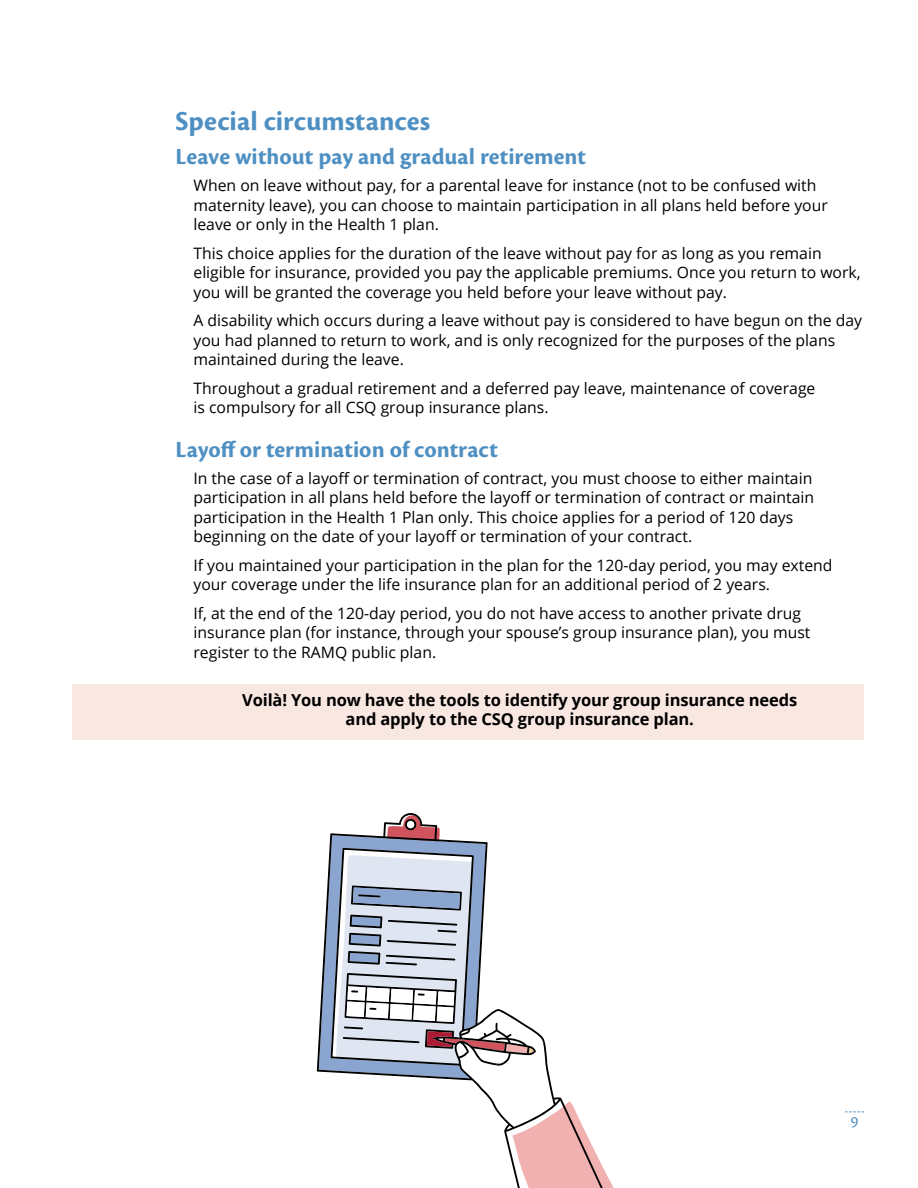
<style>
.page{position:relative;width:918px;height:1188px;background:#fff}
.page>*{position:absolute;margin:0;border:0;box-sizing:border-box;transform-origin:0 0}
.t1{font:700 28.5px "Cronos Pro";color:#4f90c3}
.t2{font:700 24px "Cronos Pro";color:#4f90c3}
.t3{font:700 16.5px/19.5px "Open Sans";letter-spacing:-.01em;color:#000;text-align:center}
.t4{font:16.5px "Cronos Pro";color:#4f90c3}
.t5{font:15.75px/19.5px "Open Sans";color:#000}
</style>
<div class="page">
<svg style="left:845px;top:1112px;width:19px;height:1px"></svg>
<div style="left:72px;top:684px;width:792px;height:56px;background:#f9e7e2"></div>
<svg style="left:319px;top:815px;width:295px;height:373px"></svg>
<h1 class="t1" style="left:176px;top:105px;width:256px">Special circumstances</h1>
<h2 class="t2" style="left:176px;top:143px;width:412px">Leave without pay and gradual retirement</h2>
<p class="t5" style="left:194px;top:175px;width:636px">When on leave without pay, for a parental leave for instance (not to be confused with maternity leave), you can choose to maintain participation in all plans held before your leave or only in the Health 1 plan.</p>
<p class="t5" style="left:194px;top:243px;width:669px">This choice applies for the duration of the leave without pay for as long as you remain eligible for insurance, provided you pay the applicable premiums. Once you return to work, you will be granted the coverage you held before your leave without pay.</p>
<p class="t5" style="left:194px;top:310px;width:670px">A disability which occurs during a leave without pay is considered to have begun on the day you had planned to return to work, and is only recognized for the purposes of the plans maintained during the leave.</p>
<p class="t5" style="left:194px;top:378px;width:623px">Throughout a gradual retirement and a deferred pay leave, maintenance of coverage is compulsory for all CSQ group insurance plans.</p>
<h2 class="t2" style="left:176px;top:435px;width:324px">Layoff or termination of contract</h2>
<p class="t5" style="left:194px;top:468px;width:622px">In the case of a layoff or termination of contract, you must choose to either maintain participation in all plans held before the layoff or termination of contract or maintain participation in the Health 1 Plan only. This choice applies for a period of 120 days beginning on the date of your layoff or termination of your contract.</p>
<p class="t5" style="left:194px;top:555px;width:641px">If you maintained your participation in the plan for the 120-day period, you may extend your coverage under the life insurance plan for an additional period of 2 years.</p>
<p class="t5" style="left:194px;top:603px;width:619px">If, at the end of the 120-day period, you do not have access to another private drug insurance plan (for instance, through your spouse’s group insurance plan), you must register to the RAMQ public plan.</p>
<p class="t3" style="left:242px;top:689px;width:556px">Voilà! You now have the tools to identify your group insurance needs and apply to the CSQ group insurance plan.</p>
<p class="t4" style="left:851px;top:1112px;width:9px">9</p>
</div>
